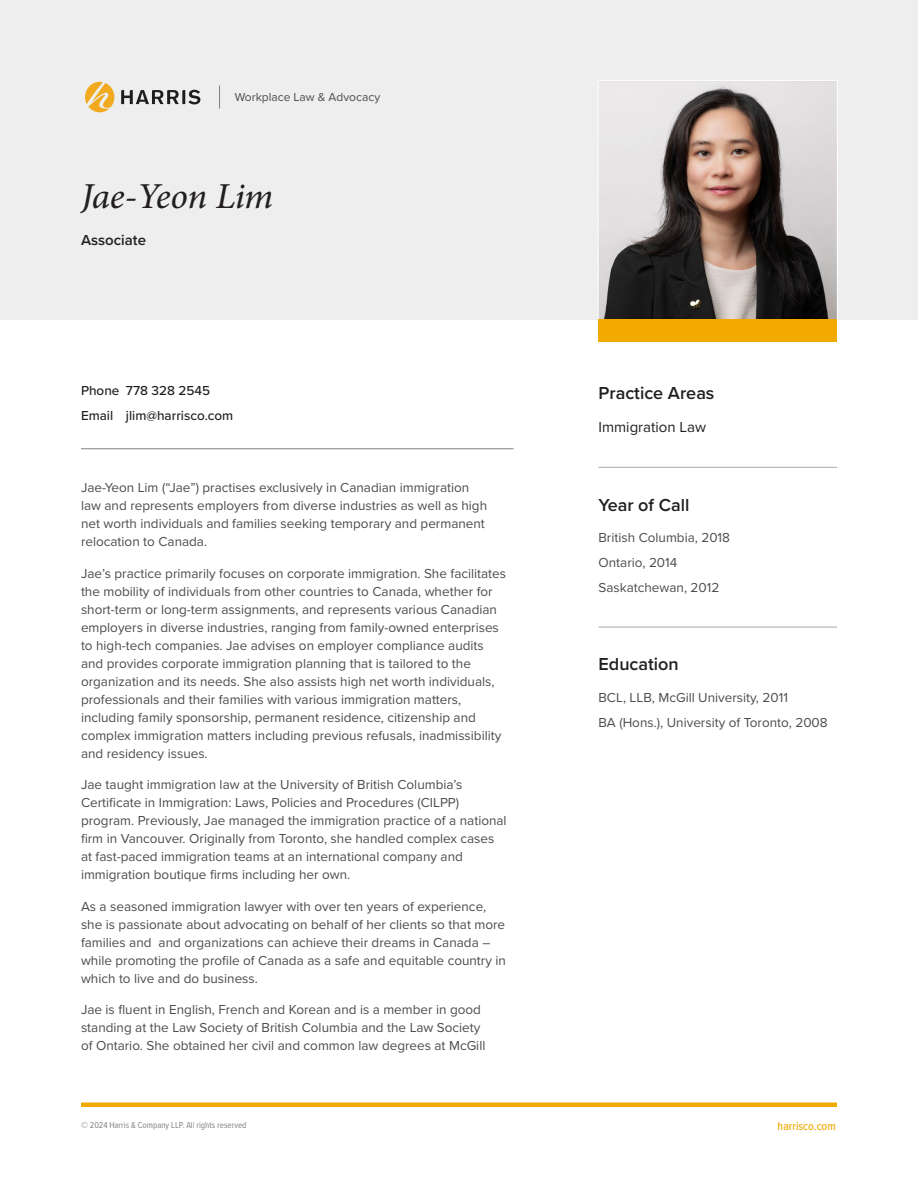
<style>
.page{position:relative;width:918px;height:1188px;background:#fff}
.page>*{position:absolute;margin:0;border:0;box-sizing:border-box;transform-origin:0 0}
.Name{font:italic 36px "Adobe Hebrew";letter-spacing:-.015em;color:#231f20}
.Header_With_Line_for_Sidebar{font:600 18px "Proxima Nova";color:#231f20}
.Header_With_No_Line{font:600 18px "Proxima Nova";color:#231f20}
.Practice_Areas{font:15px "Proxima Nova";color:#231f20}
.Name-2{font:600 15px "Proxima Nova";color:#231f20}
.Profile_Paragraph{font:13.5px/18px "Proxima Nova";color:#4b4c4d}
.Top_Paragraph_With_Line{font:13.5px/18px "Proxima Nova";color:#4b4c4d}
.Contact_Info{font:500 13.5px "Proxima Nova";color:#231f20}
.t1{font:12px "Proxima Nova";color:#4b4c4d}
.t2{font:500 12px "Proxima Nova Cond";color:#f2a900}
.t3{font:9px "Proxima Nova Cond";color:#808285}
</style>
<div class="page">
<div style="left:81px;top:1102px;width:756px;height:5px;background:#f2a900"></div>
<div style="left:0;top:0;width:918px;height:320px;background:#eeeeef"></div>
<svg style="left:598px;top:80px;width:240px;height:240px"></svg>
<hr style="left:81px;top:449px;width:433px;height:1px;background:#808285">
<hr style="left:598px;top:467px;width:239px;height:1px;background:#a8a9ad">
<hr style="left:598px;top:627px;width:239px;height:1px;background:#a8a9ad">
<svg style="left:121px;top:90px;width:79px;height:14px"></svg>
<svg style="left:85px;top:82px;width:29px;height:30px"></svg>
<svg style="left:219px;top:85px;width:1px;height:24px"></svg>
<div style="left:598px;top:320px;width:239px;height:22px;background:#f2a900"></div>
<p class="t1" style="left:235px;top:88px;width:147px">Workplace Law &amp; Advocacy</p>
<p class="Name" style="left:81px;top:175px;width:194px">Jae-Yeon Lim</p>
<p class="Name-2" style="left:81px;top:229px;width:67px">Associate</p>
<p class="Contact_Info" style="left:81px;top:381px;width:131px">Phone 778 328 2545</p>
<p class="Contact_Info" style="left:81px;top:406px;width:154px">Email jlim@harrisco.com</p>
<p class="Top_Paragraph_With_Line" style="left:81px;top:478px;width:408px">Jae-Yeon Lim (“Jae”) practises exclusively in Canadian immigration law and represents employers from diverse industries as well as high net worth individuals and families seeking temporary and permanent relocation to Canada.</p>
<p class="Profile_Paragraph" style="left:81px;top:564px;width:427px">Jae’s practice primarily focuses on corporate immigration. She facilitates the mobility of individuals from other countries to Canada, whether for short-term or long-term assignments, and represents various Canadian employers in diverse industries, ranging from family-owned enterprises to high-tech companies. Jae advises on employer compliance audits and provides corporate immigration planning that is tailored to the organization and its needs. She also assists high net worth individuals, professionals and their families with various immigration matters, including family sponsorship, permanent residence, citizenship and complex immigration matters including previous refusals, inadmissibility and residency issues.</p>
<p class="Profile_Paragraph" style="left:81px;top:775px;width:427px">Jae taught immigration law at the University of British Columbia’s Certificate in Immigration: Laws, Policies and Procedures (CILPP) program. Previously, Jae managed the immigration practice of a national firm in Vancouver. Originally from Toronto, she handled complex cases at fast-paced immigration teams at an international company and immigration boutique firms including her own.</p>
<p class="Profile_Paragraph" style="left:81px;top:897px;width:426px">As a seasoned immigration lawyer with over ten years of experience, she is passionate about advocating on behalf of her clients so that more families and and organizations can achieve their dreams in Canada – while promoting the profile of Canada as a safe and equitable country in which to live and do business.</p>
<p class="Profile_Paragraph" style="left:81px;top:1000px;width:406px">Jae is fluent in English, French and Korean and is a member in good standing at the Law Society of British Columbia and the Law Society of Ontario. She obtained her civil and common law degrees at McGill</p>
<p class="Header_With_No_Line" style="left:598px;top:380px;width:117px">Practice Areas</p>
<p class="Practice_Areas" style="left:598px;top:416px;width:109px">Immigration Law</p>
<p class="Header_With_Line_for_Sidebar" style="left:598px;top:491px;width:92px">Year of Call</p>
<p class="Profile_Paragraph" style="left:598px;top:528px;width:133px">British Columbia, 2018</p>
<p class="Profile_Paragraph" style="left:598px;top:553px;width:80px">Ontario, 2014</p>
<p class="Profile_Paragraph" style="left:598px;top:578px;width:122px">Saskatchewan, 2012</p>
<p class="Header_With_Line_for_Sidebar" style="left:598px;top:651px;width:82px">Education</p>
<p class="Profile_Paragraph" style="left:598px;top:688px;width:191px">BCL, LLB, McGill University, 2011</p>
<p class="Profile_Paragraph" style="left:598px;top:713px;width:231px">BA (Hons.), University of Toronto, 2008</p>
<p class="t3" style="left:81px;top:1118px;width:167px">© 2024 Harris &amp; Company LLP. All rights reserved</p>
<p class="t2" style="left:778px;top:1117px;width:60px">harrisco.com</p>
</div>
